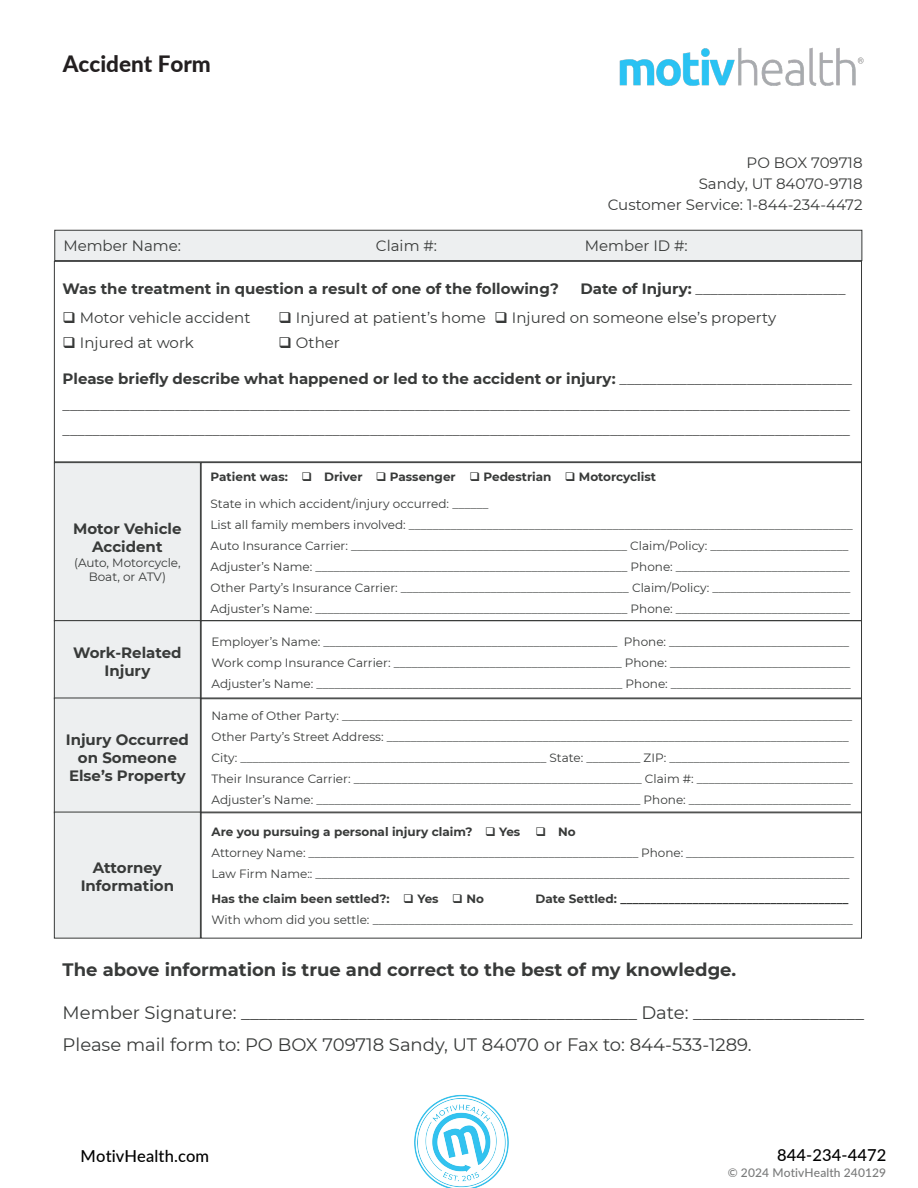
<style>
.page{position:relative;width:918px;height:1188px;background:#fff}
.page>*{position:absolute;margin:0;border:0;box-sizing:border-box;transform-origin:0 0}
.t1{font:800 22.5px "Lato";color:#231f20}
.t2{font:18px "Montserrat";color:#383a39}
.t3{font:700 18px "Montserrat";color:#383a39}
.t4{font:500 16.5px "Lato";letter-spacing:.005em;color:#000}
.t5{font:15px/25.5px "Montserrat";color:#383a39}
.t6{font:700 15px/18px "Montserrat";color:#383a39;text-align:center}
.t7{font:12px/14.4px "Montserrat";color:#383a39;text-align:center}
.t8{font:700 12px "Montserrat";color:#383a39}
.t9{font:500 12px "Lato";letter-spacing:.01em;color:#797a7a}
.s1{font-weight:700}
</style>
<div class="page">
<div style="left:54px;top:230px;width:808px;height:31px;background:#edeff0;border:1px solid #383a39"></div>
<div style="left:54px;top:261px;width:808px;height:201px;border:1px solid #383a39"></div>
<div style="left:54px;top:462px;width:147px;height:159px;background:#edeff0;border:1px solid #383a39"></div>
<div style="left:201px;top:462px;width:661px;height:159px;border:1px solid #383a39"></div>
<div style="left:54px;top:620px;width:147px;height:79px;background:#edeff0;border:1px solid #383a39"></div>
<div style="left:201px;top:620px;width:661px;height:79px;border:1px solid #383a39"></div>
<div style="left:54px;top:698px;width:147px;height:115px;background:#edeff0;border:1px solid #383a39"></div>
<div style="left:201px;top:698px;width:661px;height:115px;border:1px solid #383a39"></div>
<div style="left:54px;top:812px;width:147px;height:127px;background:#edeff0;border:1px solid #383a39"></div>
<div style="left:201px;top:812px;width:661px;height:127px;border:1px solid #383a39"></div>
<img style="left:619px;top:47px;width:245px;height:39px">
<img style="left:414px;top:1094px;width:95px;height:94px">
<h1 class="t1" style="left:63px;top:47px;width:150px">Accident Form</h1>
<p class="t5" style="left:747px;top:149px;width:118px">PO BOX 709718</p>
<p class="t5" style="left:699px;top:170px;width:165px">Sandy, UT 84070-9718</p>
<p class="t5" style="left:608px;top:191px;width:256px">Customer Service: 1-844-234-4472</p>
<p class="t5" style="left:63px;top:233px;width:119px">Member Name:</p>
<p class="t5" style="left:376px;top:233px;width:63px">Claim #:</p>
<p class="t5" style="left:585px;top:233px;width:104px">Member ID #:</p>
<p class="t6" style="left:63px;top:279px;width:498px">Was the treatment in question a result of one of the following?</p>
<p class="t5" style="left:580px;top:275px;width:267px"><span class="s1">Date of Injury:</span> ____________________</p>
<p class="t5" style="left:63px;top:304px;width:189px">❑ Motor vehicle accident</p>
<p class="t5" style="left:279px;top:304px;width:499px">❑ Injured at patient’s home ❑ Injured on someone else’s property</p>
<p class="t5" style="left:63px;top:330px;width:133px">❑ Injured at work</p>
<p class="t5" style="left:279px;top:330px;width:63px">❑ Other</p>
<p class="t5" style="left:63px;top:366px;width:791px"><span class="s1">Please briefly describe what happened or led to the accident or injury:</span> _______________________________ _________________________________________________________________________________________________________ _________________________________________________________________________________________________________</p>
<p class="t6" style="left:73px;top:519px;width:110px">Motor Vehicle<br>Accident</p>
<p class="t7" style="left:74px;top:555px;width:108px">(Auto, Motorcycle,<br>Boat, or ATV)</p>
<p class="t6" style="left:73px;top:643px;width:110px">Work-Related<br>Injury</p>
<p class="t6" style="left:66px;top:730px;width:125px">Injury Occurred</p>
<p class="t6" style="left:78px;top:748px;width:100px">on Someone</p>
<p class="t6" style="left:69px;top:766px;width:118px">Else’s Property</p>
<p class="t8" style="left:211px;top:468px;width:447px">Patient was: ❑ Driver ❑ Passenger ❑ Pedestrian ❑ Motorcyclist</p>
<p class="t7" style="left:211px;top:496px;width:279px">State in which accident/injury occurred: ______</p>
<p class="t7" style="left:211px;top:517px;width:644px">List all family members involved: __________________________________________________________________________</p>
<p class="t7" style="left:211px;top:538px;width:640px">Auto Insurance Carrier: ______________________________________________ Claim/Policy: _______________________</p>
<p class="t7" style="left:211px;top:559px;width:641px">Adjuster’s Name: ____________________________________________________ Phone: _____________________________</p>
<p class="t7" style="left:211px;top:580px;width:641px">Other Party’s Insurance Carrier: ______________________________________ Claim/Policy: _______________________</p>
<p class="t7" style="left:211px;top:601px;width:641px">Adjuster’s Name: ____________________________________________________ Phone: _____________________________</p>
<p class="t7" style="left:212px;top:635px;width:639px">Employer’s Name: _________________________________________________ Phone: ______________________________</p>
<p class="t7" style="left:212px;top:656px;width:640px">Work comp Insurance Carrier: ______________________________________ Phone: ______________________________</p>
<p class="t7" style="left:212px;top:677px;width:641px">Adjuster’s Name: ___________________________________________________ Phone: ______________________________</p>
<p class="t7" style="left:212px;top:708px;width:642px">Name of Other Party: _____________________________________________________________________________________</p>
<p class="t7" style="left:212px;top:729px;width:639px">Other Party’s Street Address: _____________________________________________________________________________</p>
<p class="t7" style="left:212px;top:750px;width:639px">City: ___________________________________________________ State: _________ ZIP: ______________________________</p>
<p class="t7" style="left:212px;top:771px;width:643px">Their Insurance Carrier: ________________________________________________ Claim #: __________________________</p>
<p class="t7" style="left:212px;top:792px;width:641px">Adjuster’s Name: ______________________________________________________ Phone: ___________________________</p>
<p class="t8" style="left:212px;top:823px;width:310px">Are you pursuing a personal injury claim? ❑ Yes</p>
<p class="t8" style="left:536px;top:823px;width:42px">❑ No</p>
<p class="t7" style="left:212px;top:845px;width:644px">Attorney Name: _______________________________________________________ Phone: ____________________________</p>
<p class="t7" style="left:212px;top:866px;width:640px">Law Firm Name:: _________________________________________________________________________________________</p>
<p class="t8" style="left:212px;top:890px;width:274px">Has the claim been settled?: ❑ Yes ❑ No</p>
<p class="t8" style="left:536px;top:890px;width:314px">Date Settled: ______________________________________</p>
<p class="t7" style="left:212px;top:912px;width:643px">With whom did you settle: ________________________________________________________________________________</p>
<p class="t3" style="left:63px;top:957px;width:675px">The above information is true and correct to the best of my knowledge.</p>
<p class="t2" style="left:63px;top:1000px;width:803px">Member Signature: ____________________________________________ Date: ___________________</p>
<p class="t2" style="left:63px;top:1032px;width:691px">Please mail form to: PO BOX 709718 Sandy, UT 84070 or Fax to: 844-533-1289.</p>
<p class="t6" style="left:81px;top:858px;width:95px">Attorney<br>Information</p>
<h3 class="t4" style="left:81px;top:1144px;width:130px">MotivHealth.com</h3>
<h3 class="t4" style="left:777px;top:1143px;width:111px">844-234-4472</h3>
<p class="t9" style="left:728px;top:1164px;width:160px">© 2024 MotivHealth 240129</p>
</div>
